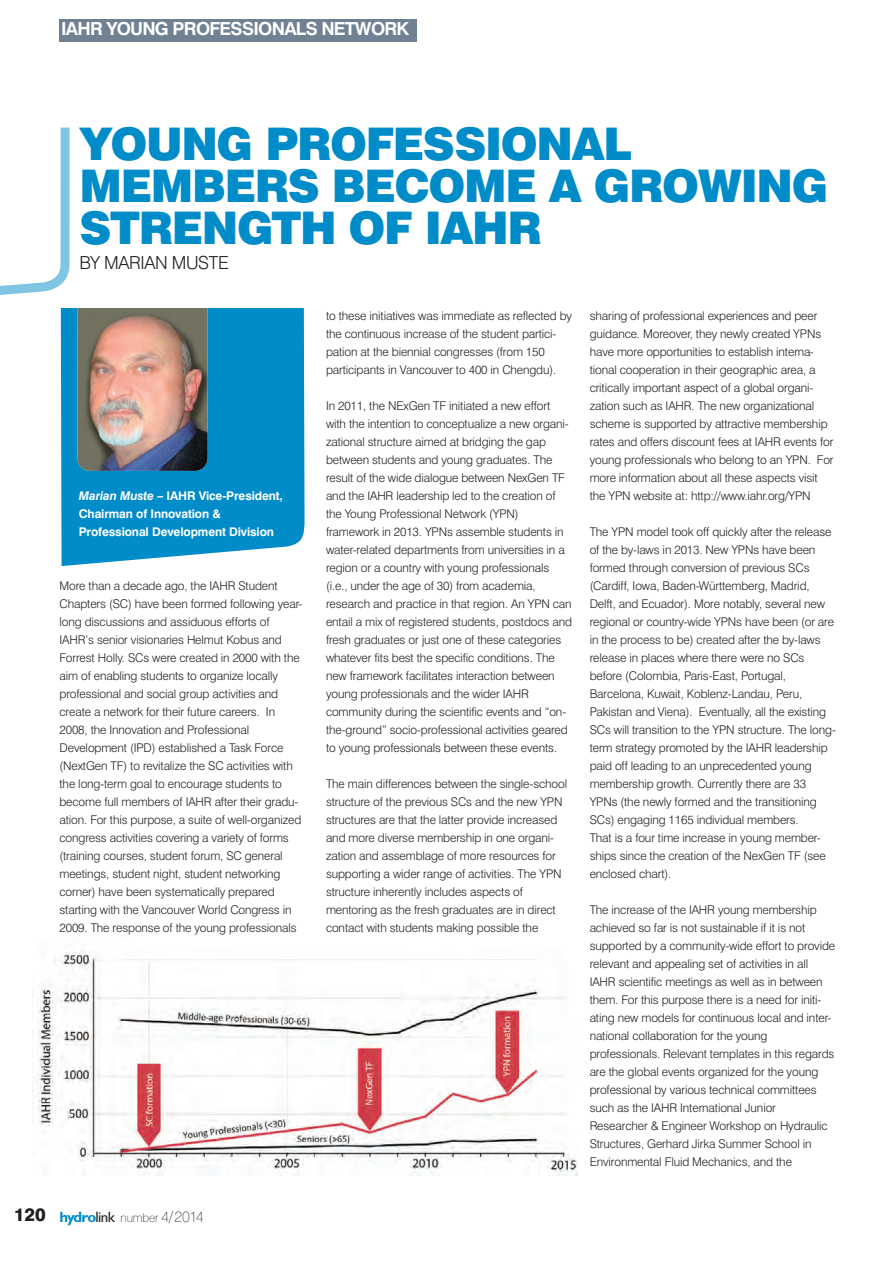
<style>
.page{position:relative;width:893px;height:1263px;background:#fff}
.page>*{position:absolute;margin:0;border:0;box-sizing:border-box;transform-origin:0 0}
.t1{font:900 45px/42px "Swiss 721 BT";letter-spacing:-.03em;color:#008bc9}
.t2{font:700 18px "Swiss 721 BT";letter-spacing:-.04em;color:#fff}
.t3{font:300 18px "Swiss 721 BT";letter-spacing:-.02em;color:#231f20}
.t4{font:300 12px/18px "Swiss 721 BT";letter-spacing:-.01em;color:#231f20}
.t5{font:700 12px/18px "Swiss 721 BT";letter-spacing:-.01em;color:#fff}
.t6{font:100 12px "Swiss 721 BT";letter-spacing:-.015em;color:#231f20}
.s1{font-style:italic}
.s2{font-weight:800;font-size:18px}
.s3{font-family:"Gill Sans";font-weight:700;font-size:15px;color:#008bc9}
.s4{font-family:"Gill Sans";font-weight:400;font-size:15px}
.s5{font-size:15px}
</style>
<div class="page">
<img style="left:32px;top:950px;width:545px;height:225px">
<svg style="left:61px;top:308px;width:244px;height:258px;background:#1192cc"></svg>
<img style="left:77px;top:308px;width:131px;height:150px">
<img style="left:77px;top:458px;width:131px;height:13px">
<svg style="left:0;top:127px;width:70px;height:168px"></svg>
<div style="left:60px;top:19px;width:357px;height:23px;background:#708193"></div>
<h2 class="t2" style="left:61px;top:22px;width:350px">IAHR YOUNG PROFESSIONALS NETWORK</h2>
<h1 class="t1" style="left:80px;top:127px;width:750px">YOUNG PROFESSIONAL<br>MEMBERS BECOME A GROWING<br>STRENGTH OF IAHR</h1>
<h2 class="t3" style="left:80px;top:256px;width:151px">BY MARIAN MUSTE</h2>
<p class="t5" style="left:79px;top:487px;width:206px"><span class="s1">Marian Muste –</span> IAHR Vice-President,<br>Chairman of Innovation &amp;<br>Professional Development Division</p>
<p class="t4" style="left:60px;top:577px;width:244px">More than a decade ago, the IAHR Student Chapters (SC) have been formed following year&shy;long discussions and assiduous efforts of IAHR’s senior visionaries Helmut Kobus and Forrest Holly. SCs were created in 2000 with the aim of enabling students to organize locally professional and social group activities and create a network for their future careers. In 2008, the Innovation and Professional Development (IPD) established a Task Force (NextGen TF) to revitalize the SC activities with the long-term goal to encourage students to become full members of IAHR after their gradu&shy;ation. For this purpose, a suite of well-organized congress activities covering a variety of forms (training courses, student forum, SC general meetings, student night, student networking corner) have been systematically prepared starting with the Vancouver World Congress in 2009. The response of the young professionals</p>
<p class="t6" style="left:14px;top:1213px;width:191px"><span class="s2">120</span> <span class="s3">hydro</span><span class="s4">link</span> number <span class="s5">4/2014</span></p>
<p class="t4" style="left:326px;top:307px;width:248px">to these initiatives was immediate as reflected by the continuous increase of the student partici&shy;pation at the biennial congresses (from 150 participants in Vancouver to 400 in Chengdu).</p>
<p class="t4" style="left:326px;top:397px;width:247px">In 2011, the NExGen TF initiated a new effort with the intention to conceptualize a new organi&shy;zational structure aimed at bridging the gap between students and young graduates. The result of the wide dialogue between NexGen TF and the IAHR leadership led to the creation of the Young Professional Network (YPN) framework in 2013. YPNs assemble students in water-related departments from universities in a region or a country with young professionals (i.e., under the age of 30) from academia, research and practice in that region. An YPN can entail a mix of registered students, postdocs and fresh graduates or just one of these categories whatever fits best the specific conditions. The new framework facilitates interaction between young professionals and the wider IAHR community during the scientific events and “on&shy;the-ground” socio-professional activities geared to young professionals between these events.</p>
<p class="t4" style="left:326px;top:775px;width:243px">The main differences between the single-school structure of the previous SCs and the new YPN structures are that the latter provide increased and more diverse membership in one organi&shy;zation and assemblage of more resources for supporting a wider range of activities. The YPN structure inherently includes aspects of mentoring as the fresh graduates are in direct contact with students making possible the</p>
<p class="t4" style="left:590px;top:307px;width:245px">sharing of professional experiences and peer guidance. Moreover, they newly created YPNs have more opportunities to establish interna&shy;tional cooperation in their geographic area, a critically important aspect of a global organi&shy;zation such as IAHR. The new organizational scheme is supported by attractive membership rates and offers discount fees at IAHR events for young professionals who belong to an YPN. For more information about all these aspects visit the YPN website at: http://www.iahr.org/YPN</p>
<p class="t4" style="left:590px;top:523px;width:248px">The YPN model took off quickly after the release of the by-laws in 2013. New YPNs have been formed through conversion of previous SCs (Cardiff, Iowa, Baden-Württemberg, Madrid, Delft, and Ecuador). More notably, several new regional or country-wide YPNs have been (or are in the process to be) created after the by-laws release in places where there were no SCs before (Colombia, Paris-East, Portugal, Barcelona, Kuwait, Koblenz-Landau, Peru, Pakistan and Viena). Eventually, all the existing SCs will transition to the YPN structure. The long&shy;term strategy promoted by the IAHR leadership paid off leading to an unprecedented young membership growth. Currently there are 33<br>YPNs (the newly formed and the transitioning SCs) engaging 1165 individual members.<br>That is a four time increase in young member&shy;ships since the creation of the NexGen TF (see enclosed chart).</p>
<p class="t4" style="left:590px;top:901px;width:247px">The increase of the IAHR young membership achieved so far is not sustainable if it is not supported by a community-wide effort to provide relevant and appealing set of activities in all IAHR scientific meetings as well as in between them. For this purpose there is a need for initi&shy;ating new models for continuous local and inter&shy;national collaboration for the young professionals. Relevant templates in this regards are the global events organized for the young professional by various technical committees such as the IAHR International Junior Researcher &amp; Engineer Workshop on Hydraulic Structures, Gerhard Jirka Summer School in Environmental Fluid Mechanics, and the</p>
</div>
